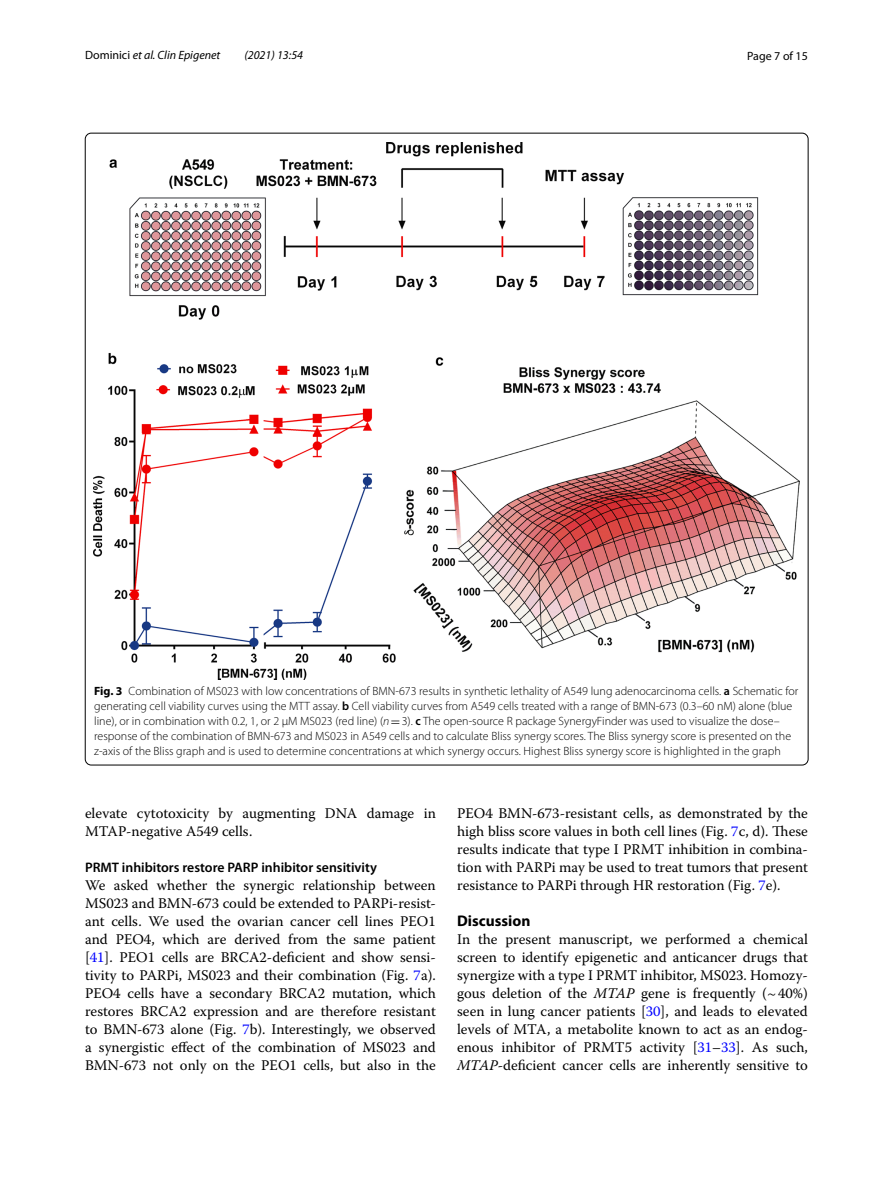
<style>
.page{position:relative;width:893px;height:1187px;background:#fff}
.page>*{position:absolute;margin:0;border:0;box-sizing:border-box;transform-origin:0 0}
.t1{font:700 15.45px "Myriad Pro";color:#000}
.t2{font:14.7px/18px "Warnock Pro";color:#000;text-align:justify}
.t3{font:600 13.8px "Myriad Pro";color:#000}
.t4{font:300 12px/15px "Myriad Pro";color:#000}
.t5{font:italic 12px "Myriad Pro";color:#000}
.t6{font:12px "Myriad Pro";color:#000}
.s1{font-style:normal}
.s2{font-weight:700}
.s3{font-weight:600}
.s4{font-style:italic}
.s5{font-family:"MTSY";font-weight:400}
.s6{color:#00f}
</style>
<div class="page">
<img style="left:94px;top:142px;width:706px;height:537px">
<p class="t5" style="left:85px;top:48px;width:137px"><span class="s1">Dominici</span> et al. Clin Epigenet</p>
<p class="t5" style="left:244px;top:48px;width:60px">(2021) 13:54</p>
<p class="t6" style="left:747px;top:48px;width:62px">Page 7 of 15</p>
<p class="t4" style="left:94px;top:683px;width:705px"><span class="s2">Fig. 3</span> Combination of MS023 with low concentrations of BMN-673 results in synthetic lethality of A549 lung adenocarcinoma cells. <span class="s3">a</span> Schematic for generating cell viability curves using the MTT assay. <span class="s3">b</span> Cell viability curves from A549 cells treated with a range of BMN-673 (0.3–60 nM) alone (blue line), or in combination with 0.2, 1, or 2 μM MS023 (red line) (<span class="s4">n</span><span class="s5">=</span>3). <span class="s3">c</span> The open-source R package SynergyFinder was used to visualize the dose– response of the combination of BMN-673 and MS023 in A549 cells and to calculate Bliss synergy scores. The Bliss synergy score is presented on the z-axis of the Bliss graph and is used to determine concentrations at which synergy occurs. Highest Bliss synergy score is highlighted in the graph</p>
<p class="t2" style="left:85px;top:804px;width:352px">elevate cytotoxicity by augmenting DNA damage in<br>MTAP-negative A549 cells.</p>
<p class="t3" style="left:85px;top:858px;width:293px">PRMT inhibitors restore PARP inhibitor sensitivity</p>
<p class="t2" style="left:85px;top:876px;width:352px">We asked whether the synergic relationship between MS023 and BMN-673 could be extended to PARPi-resist&shy;ant cells. We used the ovarian cancer cell lines PEO1 and PEO4, which are derived from the same patient [<span class="s6">41</span>]. PEO1 cells are BRCA2-deficient and show sensi&shy;tivity to PARPi, MS023 and their combination (Fig. <span class="s6">7</span>a).<br>PEO4 cells have a secondary BRCA2 mutation, which restores BRCA2 expression and are therefore resistant to BMN-673 alone (Fig. <span class="s6">7</span>b). Interestingly, we observed a synergistic effect of the combination of MS023 and BMN-673 not only on the PEO1 cells, but also in the</p>
<p class="t2" style="left:457px;top:803px;width:352px">PEO4 BMN-673-resistant cells, as demonstrated by the high bliss score values in both cell lines (Fig. <span class="s6">7</span>c, d). These results indicate that type I PRMT inhibition in combina&shy;tion with PARPi may be used to treat tumors that present resistance to PARPi through HR restoration (Fig. <span class="s6">7</span>e).</p>
<p class="t1" style="left:457px;top:910px;width:75px">Discussion</p>
<p class="t2" style="left:457px;top:930px;width:352px">In the present manuscript, we performed a chemical screen to identify epigenetic and anticancer drugs that synergize with a type I PRMT inhibitor, MS023. Homozy&shy;gous deletion of the <span class="s4">MTAP</span> gene is frequently (~40%) seen in lung cancer patients [<span class="s6">30</span>], and leads to elevated levels of MTA, a metabolite known to act as an endog&shy;enous inhibitor of PRMT5 activity [<span class="s6">31</span>–<span class="s6">33</span>]. As such, <span class="s4">MTAP</span>-deficient cancer cells are inherently sensitive to</p>
</div>
